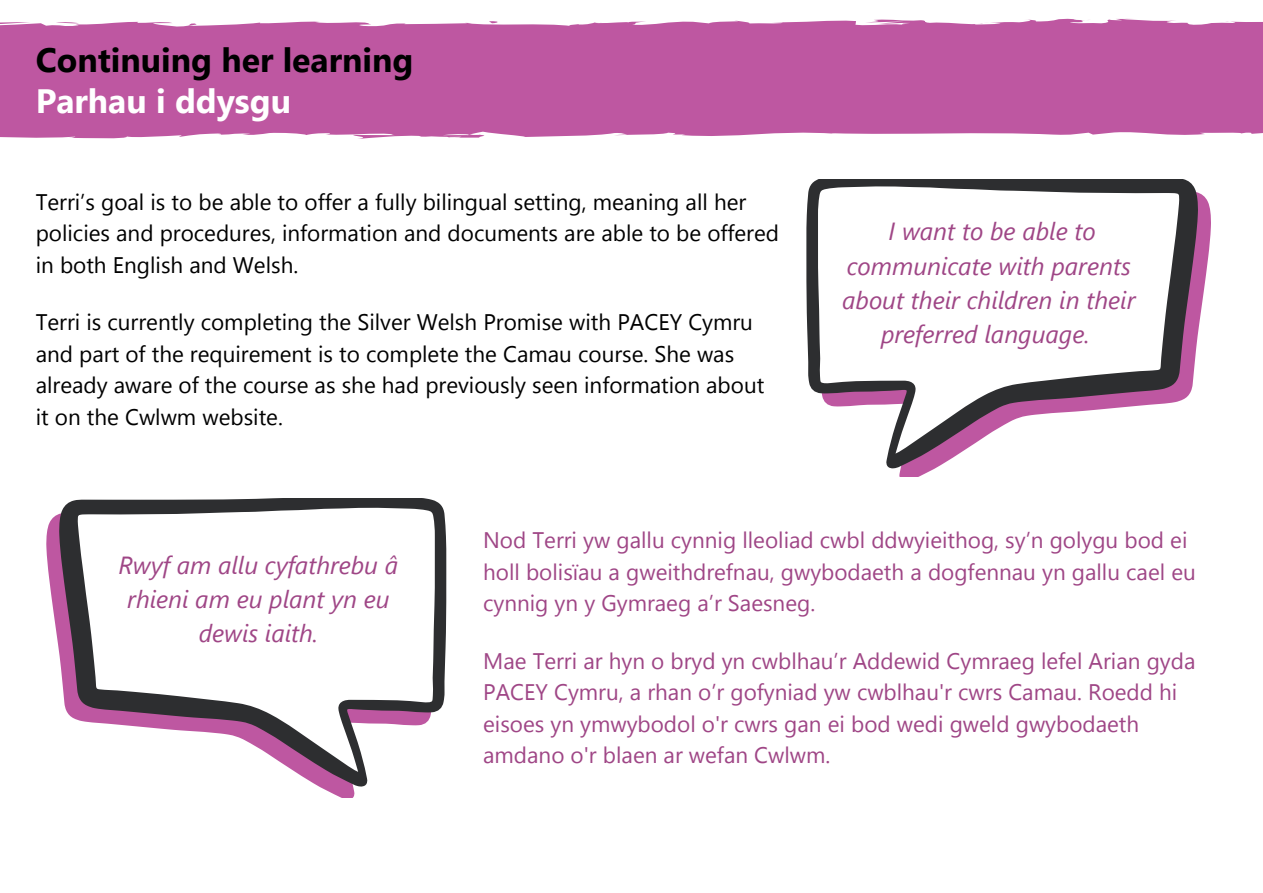
<style>
.page{position:relative;width:1263px;height:893px;background:#fff}
.page>*{position:absolute;margin:0;border:0;box-sizing:border-box;transform-origin:0 0}
.t1{font:700 33.75px "Segoe UI";color:#000}
.t2{font:700 33.75px "Segoe UI";color:#fff}
.t3{font:italic 24.75px/34.3px "Segoe UI";color:#9f4686;text-align:center}
.t4{font:22.5px/31.5px "Segoe UI";color:#000}
.t5{font:22.5px/31.5px "Segoe UI";color:#9f4686}
</style>
<div class="page">
<div style="left:0;top:19px;width:1263px;height:115px;background:#be57a1"></div>
<svg style="left:899px;top:192px;width:312px;height:284px"></svg>
<svg style="left:806px;top:179px;width:392px;height:290px"></svg>
<svg style="left:818px;top:186px;width:361px;height:267px"></svg>
<svg style="left:47px;top:514px;width:308px;height:283px"></svg>
<svg style="left:59px;top:498px;width:387px;height:289px"></svg>
<svg style="left:78px;top:507px;width:357px;height:265px"></svg>
<p class="t1" style="left:36px;top:36px;width:379px">Continuing her learning</p>
<p class="t2" style="left:36px;top:76px;width:257px">Parhau i ddysgu</p>
<p class="t4" style="left:36px;top:185px;width:745px">Terri’s goal is to be able to offer a fully bilingual setting, meaning all her policies and procedures, information and documents are able to be offered in both English and Welsh.</p>
<p class="t4" style="left:36px;top:305px;width:730px">Terri is currently completing the Silver Welsh Promise with PACEY Cymru and part of the requirement is to complete the Camau course. She was already aware of the course as she had previously seen information about it on the Cwlwm website.</p>
<p class="t3" style="left:842px;top:213px;width:295px">I want to be able to communicate with parents about their children in their preferred language.</p>
<p class="t3" style="left:119px;top:546px;width:281px">Rwyf am allu cyfathrebu â rhieni am eu plant yn eu dewis iaith.</p>
<h1 class="t5" style="left:483px;top:523px;width:714px">Nod Terri yw gallu cynnig lleoliad cwbl ddwyieithog, sy’n golygu bod ei holl bolisïau a gweithdrefnau, gwybodaeth a dogfennau yn gallu cael eu cynnig yn y Gymraeg a’r Saesneg.</h1>
<h1 class="t5" style="left:483px;top:643px;width:714px">Mae Terri ar hyn o bryd yn cwblhau’r Addewid Cymraeg lefel Arian gyda PACEY Cymru, a rhan o’r gofyniad yw cwblhau'r cwrs Camau. Roedd hi eisoes yn ymwybodol o'r cwrs gan ei bod wedi gweld gwybodaeth amdano o'r blaen ar wefan Cwlwm.</h1>
</div>
